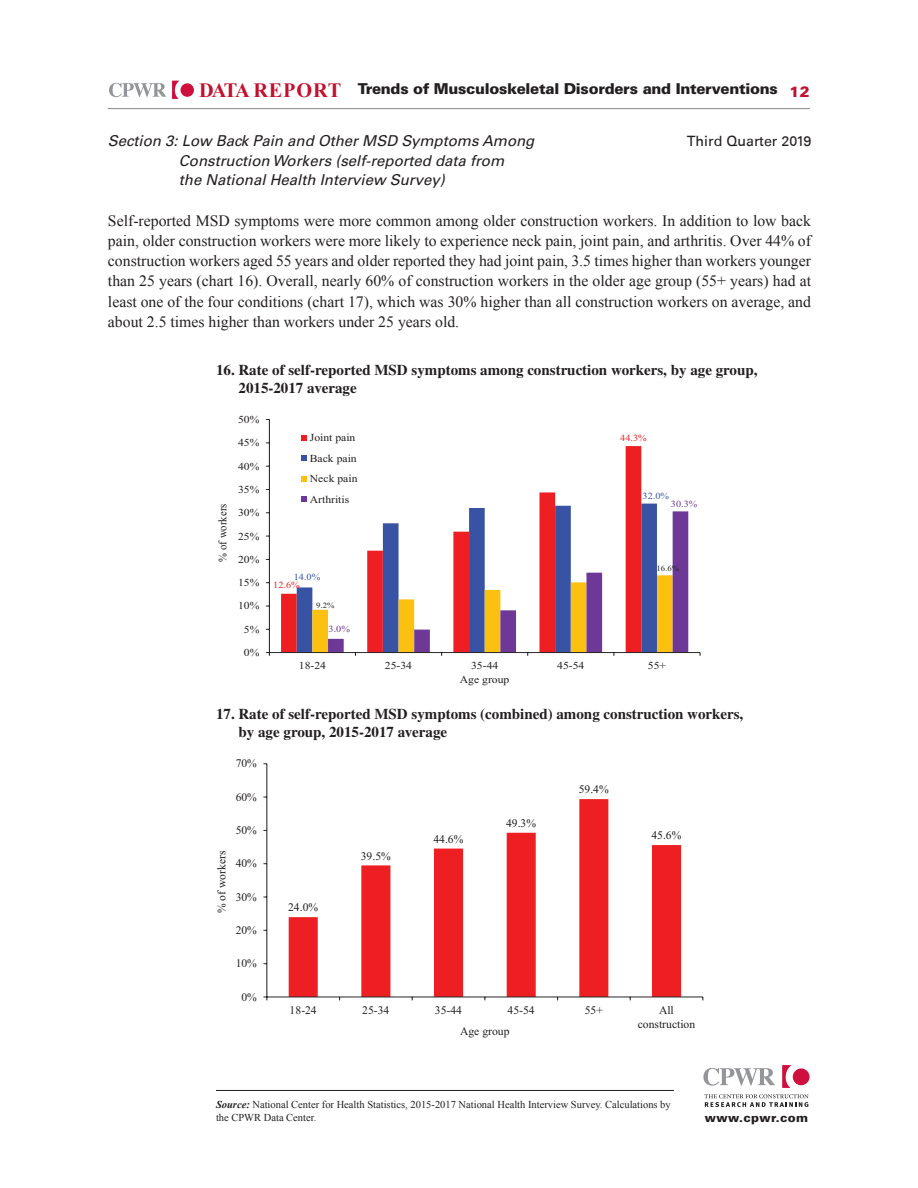
<style>
.page{position:relative;width:918px;height:1188px;background:#fff}
.page>*{position:absolute;margin:0;border:0;box-sizing:border-box;transform-origin:0 0}
.t1{font:700 20.25px "Times New Roman";letter-spacing:.02em;color:#c3102e}
.t2{font:15.75px/20.2px "Times New Roman";color:#231f20;text-align:justify}
._7_Chart_Heads{font:700 15px/18px "Times";color:#231f20}
.t3{font:italic 15px/19.5px "Univers";color:#231f20}
.t4{font:900 15px "Univers";letter-spacing:-.02em;color:#231f20}
.t5{font:900 14.85px "Univers";color:#c3102e}
.t6{font:14.25px "Univers 55 Roman";color:#231f20}
.t7{font:900 12px "Univers";letter-spacing:.025em;color:#231f20}
.t8{font:11.7px "Times New Roman";color:#231f20;scale:.92 1}
.t9{font:11.55px/13.4px "Times New Roman";color:#231f20;text-align:center}
.t10{font:10.8px "Times New Roman";color:#231f20;scale:1.09 1}
.t11{font:10.65px/20.5px "Times New Roman";color:#231f20;scale:1.09 1}
._9_Source_Notes_with{font:10.5px/12.8px "Times New Roman";color:#231f20}
.t12{font:9.45px "Times New Roman";color:#ee1f23;scale:1.09 1}
.t13{font:9.45px "Times New Roman";color:#3853a3;scale:1.09 1}
.t14{font:9.45px "Times New Roman";color:#6e3996;scale:1.09 1}
.t15{font:8.1px "Times New Roman";color:#231f20;scale:1.09 1}
.s1{font-weight:700;font-style:italic}
</style>
<div class="page">
<svg style="left:109px;top:83px;width:57px;height:14px"></svg>
<svg style="left:172px;top:81px;width:22px;height:18px"></svg>
<hr style="left:108px;top:108px;width:702px;height:1px;background:#939598">
<svg style="left:704px;top:1094px;width:105px;height:13px"></svg>
<svg style="left:703px;top:1068px;width:72px;height:18px"></svg>
<svg style="left:782px;top:1065px;width:28px;height:23px"></svg>
<svg style="left:281px;top:446px;width:360px;height:206px"></svg>
<svg style="left:297px;top:504px;width:360px;height:148px"></svg>
<svg style="left:328px;top:511px;width:360px;height:141px"></svg>
<hr style="left:269px;top:420px;width:1px;height:233px;background:#231f20">
<hr style="left:269px;top:652px;width:431px;height:1px;background:#231f20">
<svg style="left:312px;top:575px;width:361px;height:81px"></svg>
<svg style="left:301px;top:435px;width:6px;height:5px"></svg>
<svg style="left:301px;top:456px;width:6px;height:5px"></svg>
<svg style="left:301px;top:476px;width:6px;height:6px"></svg>
<svg style="left:301px;top:497px;width:6px;height:5px"></svg>
<hr style="left:216px;top:1090px;width:458px;height:1px;background:#231f20">
<svg style="left:289px;top:799px;width:392px;height:198px"></svg>
<hr style="left:267px;top:764px;width:1px;height:233px;background:#231f20">
<hr style="left:267px;top:997px;width:436px;height:1px;background:#231f20">
<p class="t1" style="left:199px;top:76px;width:144px">DATA REPORT</p>
<p class="t5" style="left:790px;top:83px;width:22px">12</p>
<p class="t3" style="left:179px;top:131px;width:357px;text-indent:-71px">Section 3: Low Back Pain and Other MSD Symptoms Among<br>Construction Workers (self-reported data from<br>the National Health Interview Survey)</p>
<p class="t6" style="left:687px;top:132px;width:126px">Third Quarter 2019</p>
<p class="t4" style="left:358px;top:80px;width:422px">Trends of Musculoskeletal Disorders and Interventions</p>
<p class="t2" style="left:108px;top:210px;width:705px">Self-reported MSD symptoms were more common among older construction workers. In addition to low back pain, older construction workers were more likely to experience neck pain, joint pain, and arthritis. Over 44% of construction workers aged 55 years and older reported they had joint pain, 3.5 times higher than workers younger than 25 years (chart 16). Overall, nearly 60% of construction workers in the older age group (55+ years) had at least one of the four conditions (chart 17), which was 30% higher than all construction workers on average, and about 2.5 times higher than workers under 25 years old.</p>
<p class="_7_Chart_Heads" style="left:238px;top:361px;width:521px;text-indent:-22px">16. Rate of self-reported MSD symptoms among construction workers, by age group,<br>2015-2017 average</p>
<p class="t8" style="left:215px;top:562px;width:64px;rotate:-90deg">% of workers</p>
<p class="t11" style="left:238px;top:409px;width:21px">50%</p>
<p class="t11" style="left:238px;top:432px;width:21px">45%</p>
<p class="t11" style="left:238px;top:456px;width:21px">40%</p>
<p class="t11" style="left:238px;top:479px;width:21px">35%</p>
<p class="t11" style="left:238px;top:502px;width:21px">30%</p>
<p class="t11" style="left:238px;top:526px;width:21px">25%</p>
<p class="t10" style="left:238px;top:552px;width:21px">20%</p>
<p class="t11" style="left:238px;top:572px;width:21px">15%</p>
<p class="t11" style="left:238px;top:595px;width:21px">10%</p>
<p class="t11" style="left:244px;top:619px;width:16px">5%</p>
<p class="t11" style="left:244px;top:642px;width:16px">0%</p>
<p class="t11" style="left:310px;top:427px;width:45px">Joint pain<br>Back pain<br>Neck pain<br>Arthritis</p>
<p class="t13" style="left:294px;top:570px;width:26px">14.0%</p>
<p class="t12" style="left:273px;top:579px;width:26px">12.6%</p>
<p class="t15" style="left:316px;top:600px;width:18px">9.2%</p>
<p class="t14" style="left:329px;top:623px;width:21px">3.0%</p>
<p class="t12" style="left:620px;top:432px;width:26px">44.3%</p>
<p class="t13" style="left:643px;top:489px;width:26px">32.0%</p>
<p class="t14" style="left:671px;top:498px;width:26px">30.3%</p>
<p class="t15" style="left:656px;top:562px;width:22px">16.6%</p>
<p class="t11" style="left:299px;top:655px;width:26px">18-24</p>
<p class="t11" style="left:385px;top:655px;width:26px">25-34</p>
<p class="t11" style="left:471px;top:655px;width:26px">35-44</p>
<p class="t11" style="left:557px;top:655px;width:26px">45-54</p>
<p class="t11" style="left:648px;top:655px;width:18px">55+</p>
<p class="t10" style="left:460px;top:672px;width:47px">Age group</p>
<p class="_7_Chart_Heads" style="left:238px;top:705px;width:506px;text-indent:-22px">17. Rate of self-reported MSD symptoms (combined) among construction workers, by age group, 2015-2017 average</p>
<p class="t9" style="left:236px;top:757px;width:23px">70%</p>
<p class="t9" style="left:236px;top:790px;width:23px">60%</p>
<p class="t9" style="left:215px;top:913px;width:64px;rotate:-90deg">% of workers</p>
<p class="t9" style="left:236px;top:823px;width:23px">50%</p>
<p class="t9" style="left:236px;top:857px;width:23px">40%</p>
<p class="t9" style="left:236px;top:890px;width:23px">30%</p>
<p class="t9" style="left:236px;top:923px;width:23px">20%</p>
<p class="t9" style="left:236px;top:957px;width:23px">10%</p>
<p class="t9" style="left:241px;top:990px;width:17px">0%</p>
<p class="t9" style="left:288px;top:901px;width:32px">24.0%</p>
<p class="t9" style="left:361px;top:849px;width:32px">39.5%</p>
<p class="t9" style="left:433px;top:832px;width:32px">44.6%</p>
<p class="t9" style="left:506px;top:816px;width:32px">49.3%</p>
<p class="t9" style="left:579px;top:783px;width:32px">59.4%</p>
<p class="t9" style="left:651px;top:829px;width:32px">45.6%</p>
<p class="t9" style="left:290px;top:1004px;width:29px">18-24</p>
<p class="t9" style="left:362px;top:1004px;width:28px">25-34</p>
<p class="t9" style="left:435px;top:1004px;width:29px">35-44</p>
<p class="t9" style="left:508px;top:1004px;width:28px">45-54</p>
<p class="t9" style="left:585px;top:1004px;width:20px">55+</p>
<p class="t9" style="left:638px;top:1004px;width:59px">All construction</p>
<p class="t9" style="left:460px;top:1025px;width:51px">Age group</p>
<p class="_9_Source_Notes_with" style="left:216px;top:1098px;width:456px"><span class="s1">Source:</span> National Center for Health Statistics, 2015-2017 National Health Interview Survey. Calculations by the CPWR Data Center.</p>
<p class="t7" style="left:705px;top:1110px;width:105px">www.cpwr.com</p>
</div>
